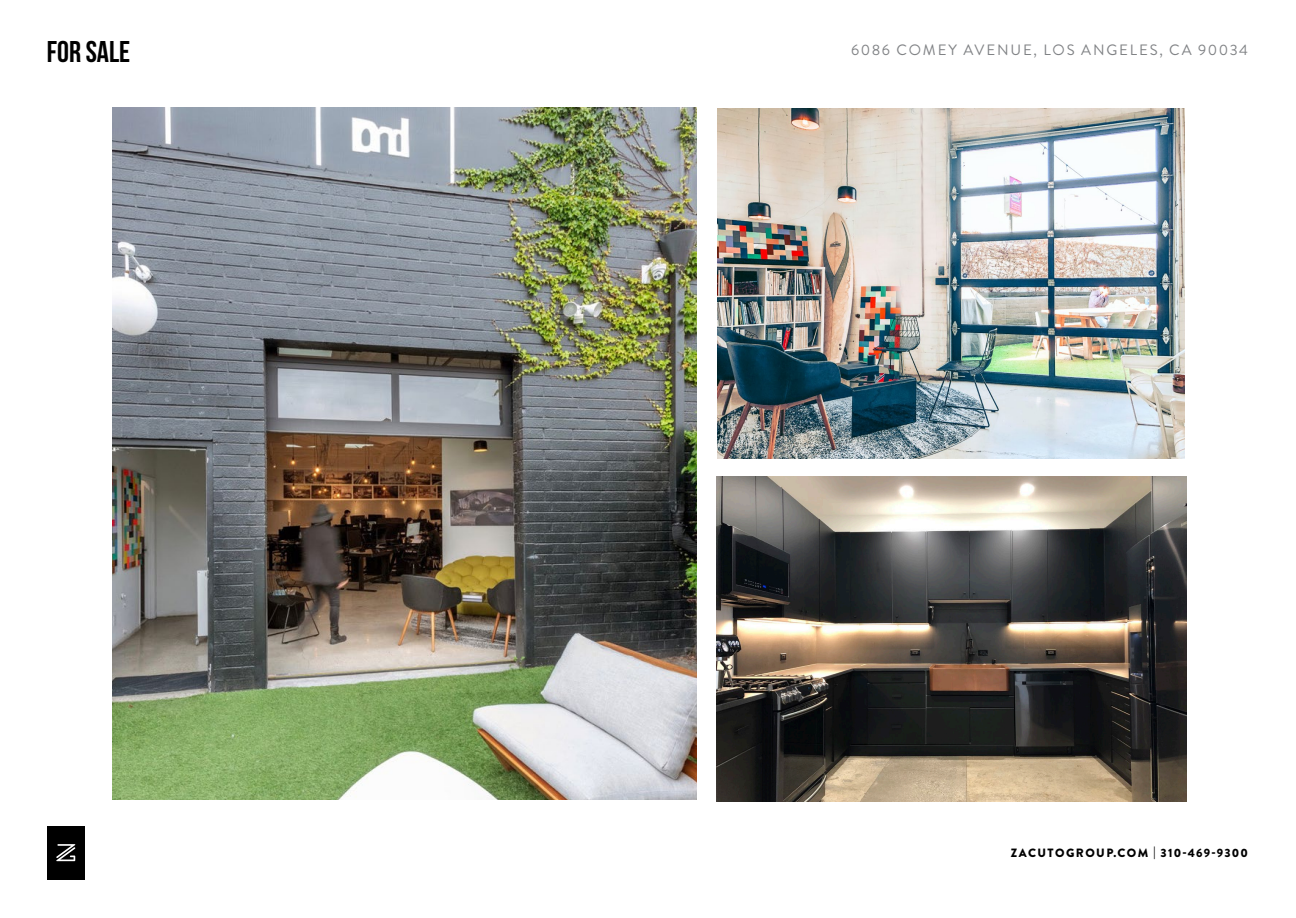
<style>
.page{position:relative;width:1296px;height:918px;background:#fff}
.page>*{position:absolute;margin:0;border:0;box-sizing:border-box;transform-origin:0 0}
.t1{font:30px "Bebas Neue";color:#000}
.t2{font:15px "Brandon Grotesque";letter-spacing:.12em;color:#808285}
.t3{font:900 12px "Brandon Grotesque";letter-spacing:.115em;color:#000}
</style>
<div class="page">
<div style="left:47px;top:826px;width:38px;height:53px;background:#000"></div>
<svg style="left:56px;top:844px;width:19px;height:17px"></svg>
<img style="left:112px;top:107px;width:585px;height:692px">
<img style="left:717px;top:476px;width:469px;height:326px">
<img style="left:717px;top:108px;width:467px;height:351px">
<h1 class="t1" style="left:47px;top:35px;width:85px">FOR SALE</h1>
<p class="t2" style="left:851px;top:40px;width:398px">6086 COMEY AVENUE, LOS ANGELES, CA 90034</p>
<p class="t3" style="left:1011px;top:844px;width:239px">ZACUTOGROUP.COM | 310-469-9300</p>
</div>
